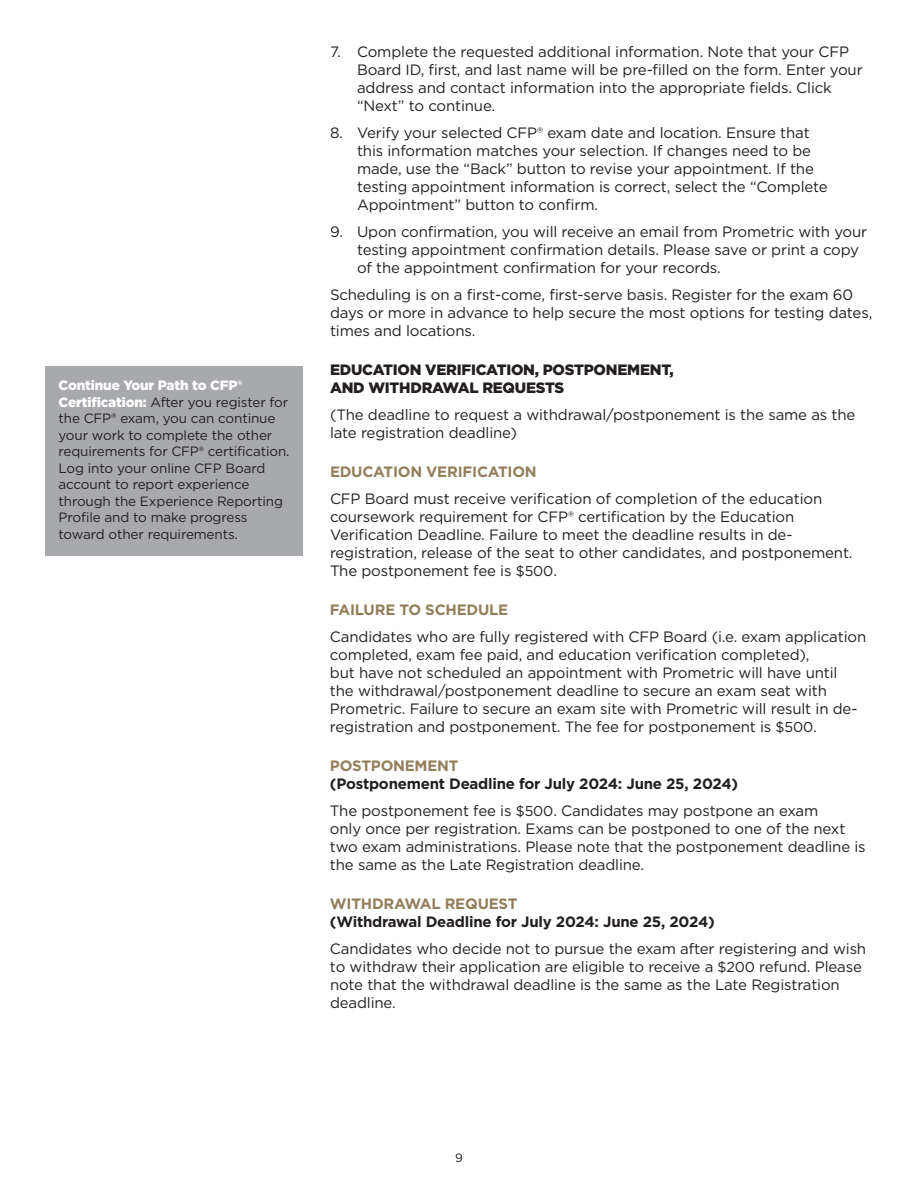
<style>
.page{position:relative;width:918px;height:1188px;background:#fff}
.page>*{position:absolute;margin:0;border:0;box-sizing:border-box;transform-origin:0 0}
.Body_text{font:15px/18px "Gotham";letter-spacing:-.01em;color:#231f20}
.Numbered_List{font:15px/18px "Gotham";letter-spacing:-.01em;color:#231f20}
.Subhead_2{font:700 15px/18px "Gotham";letter-spacing:-.015em;color:#231f20}
.Subhead{font:900 15px/18px "Gotham";letter-spacing:-.015em;color:#231f20}
.Subhead_2-2{font:700 15px "Gotham";letter-spacing:-.015em;color:#937e59}
.Sidebar{font:13.5px/16.5px "Gotham";letter-spacing:-.01em;color:#231f20}
.t1{font:12px "Gotham";color:#231f20}
.s1{font-weight:900;color:#fff}
.s2{font-size:14.25px}
.s3{color:#937e59}
</style>
<div class="page">
<div style="left:45px;top:366px;width:258px;height:189px;background:#a8a9ad"></div>
<p class="Sidebar" style="left:58px;top:377px;width:233px"><span class="s1">Continue Your Path to CFP®<br>Certification:</span> After you register for the CFP® exam, you can continue your work to complete the other requirements for CFP® certification.<br>Log into your online CFP Board account to report experience through the Experience Reporting<br>Profile and to make progress toward other requirements.</p>
<p class="Numbered_List" style="left:357px;top:42px;width:507px;text-indent:-27px">7. Complete the requested additional information. Note that your CFP Board ID, first, and last name will be pre-filled on the form. Enter your address and contact information into the appropriate fields. Click “Next” to continue.</p>
<p class="Numbered_List" style="left:357px;top:123px;width:472px;text-indent:-27px">8. Verify your selected CFP® exam date and location. Ensure that this information matches your selection. If changes need to be made, use the “Back” button to revise your appointment. If the testing appointment information is correct, select the “Complete Appointment” button to confirm.</p>
<p class="Numbered_List" style="left:357px;top:222px;width:512px;text-indent:-27px">9. Upon confirmation, you will receive an email from Prometric with your testing appointment confirmation details. Please save or print a copy of the appointment confirmation for your records.</p>
<p class="Body_text" style="left:330px;top:285px;width:544px">Scheduling is on a first-come, first-serve basis. Register for the exam 60 days or more in advance to help secure the most options for testing dates, times and locations.</p>
<p class="Subhead" style="left:330px;top:361px;width:345px">EDUCATION VERIFICATION, POSTPONEMENT,<br>AND WITHDRAWAL REQUESTS</p>
<p class="Body_text" style="left:330px;top:405px;width:527px">(The deadline to request a withdrawal/postponement is the same as the late registration deadline)</p>
<p class="Subhead_2-2" style="left:330px;top:462px;width:208px">EDUCATION VERIFICATION</p>
<p class="Body_text" style="left:330px;top:489px;width:524px">CFP Board must receive verification of completion of the education coursework requirement for CFP® certification by the Education Verification Deadline. Failure to meet the deadline results in de&shy;registration, release of the seat to other candidates, and postponement.<br>The postponement fee is <span class="s2">$500</span>.</p>
<p class="Subhead_2-2" style="left:330px;top:600px;width:180px">FAILURE TO SCHEDULE</p>
<p class="Body_text" style="left:330px;top:627px;width:538px">Candidates who are fully registered with CFP Board (i.e. exam application completed, exam fee paid, and education verification completed),<br>but have not scheduled an appointment with Prometric will have until<br>the withdrawal/postponement deadline to secure an exam seat with Prometric. Failure to secure an exam site with Prometric will result in de&shy;registration and postponement. The fee for postponement is <span class="s2">$500</span>.</p>
<p class="Subhead_2" style="left:330px;top:757px;width:410px"><span class="s3">POSTPONEMENT<br></span>(Postponement Deadline for July 2024: June 25, 2024)</p>
<p class="Body_text" style="left:330px;top:801px;width:537px">The postponement fee is <span class="s2">$500</span>. Candidates may postpone an exam<br>only once per registration. Exams can be postponed to one of the next two exam administrations. Please note that the postponement deadline is the same as the Late Registration deadline.</p>
<p class="Subhead_2" style="left:330px;top:895px;width:386px"><span class="s3">WITHDRAWAL REQUEST<br></span>(Withdrawal Deadline for July 2024: June 25, 2024)</p>
<p class="Body_text" style="left:330px;top:939px;width:538px">Candidates who decide not to pursue the exam after registering and wish to withdraw their application are eligible to receive a <span class="s2">$200</span> refund. Please note that the withdrawal deadline is the same as the Late Registration deadline.</p>
<p class="t1" style="left:455px;top:1150px;width:9px">9</p>
</div>
